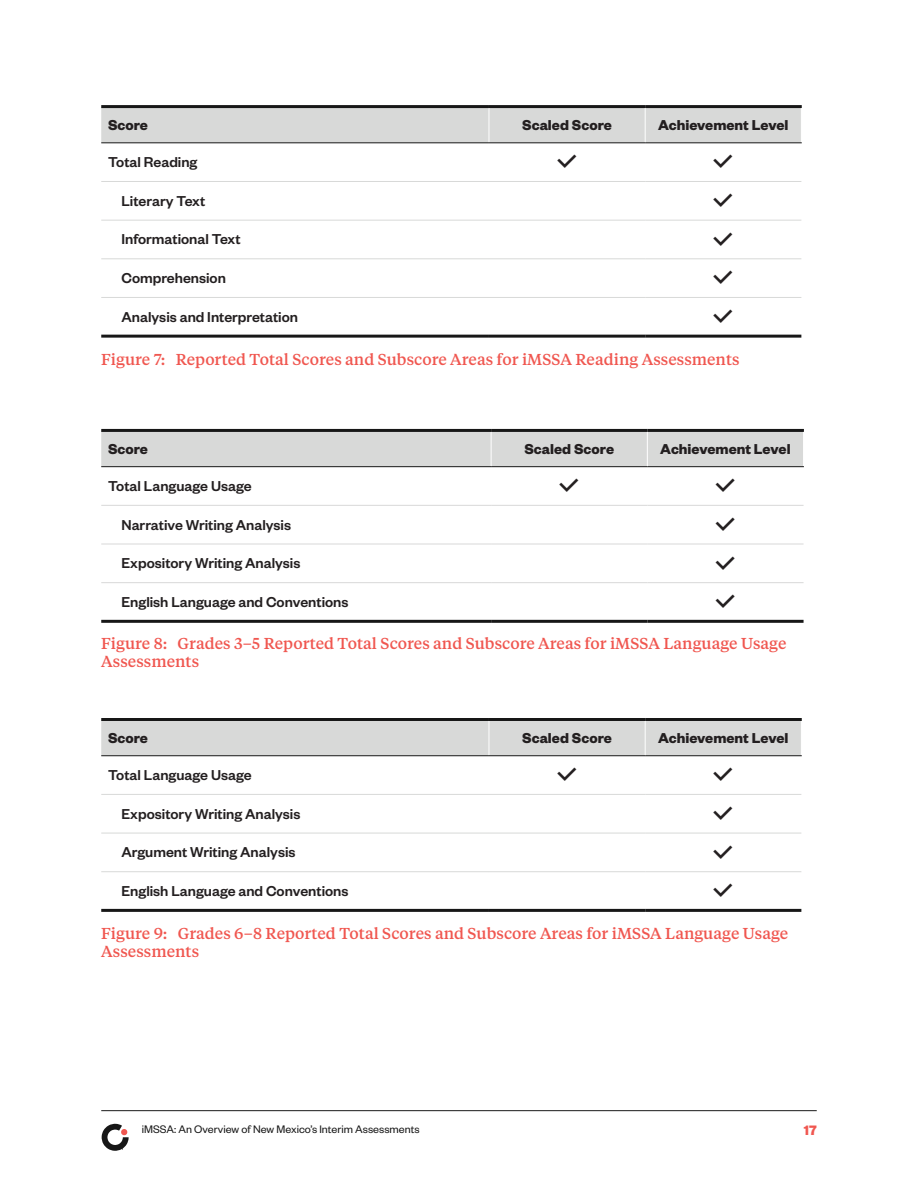
<style>
.page{position:relative;width:918px;height:1188px;background:#fff}
.page>*{position:absolute;margin:0;border:0;box-sizing:border-box;transform-origin:0 0}
.Table_H_column_1{font:500 15.75px "Founders Grotesk";color:#231f20}
.t1{font:500 15.75px/18px "Tiempos Text";color:#f05750}
.Table_H_row_1{font:700 15.75px "Founders Grotesk";color:#231f20}
.t2{font:700 15px "Founders Grotesk";color:#f05750}
.t3{font:12px "Founders Grotesk";color:#171717}
</style>
<div class="page">
<div style="left:101px;top:108px;width:700px;height:34px;background:#d8d9d8"></div>
<hr style="left:101px;top:181px;width:388px;height:1px;background:#d8d9d8">
<hr style="left:489px;top:181px;width:156px;height:1px;background:#d8d9d8">
<hr style="left:645px;top:181px;width:156px;height:1px;background:#d8d9d8">
<hr style="left:101px;top:220px;width:388px;height:1px;background:#d8d9d8">
<hr style="left:489px;top:220px;width:156px;height:1px;background:#d8d9d8">
<hr style="left:645px;top:220px;width:156px;height:1px;background:#d8d9d8">
<hr style="left:101px;top:258px;width:388px;height:1px;background:#d8d9d8">
<hr style="left:489px;top:258px;width:156px;height:1px;background:#d8d9d8">
<hr style="left:645px;top:258px;width:156px;height:1px;background:#d8d9d8">
<hr style="left:489px;top:105px;width:156px;height:3px;background:#171717">
<hr style="left:489px;top:108px;width:1px;height:34px;background:#fff">
<hr style="left:645px;top:105px;width:157px;height:3px;background:#171717">
<hr style="left:645px;top:108px;width:1px;height:34px;background:#fff">
<hr style="left:489px;top:142px;width:156px;height:1px;background:#171717">
<hr style="left:645px;top:142px;width:157px;height:1px;background:#171717">
<hr style="left:101px;top:105px;width:388px;height:3px;background:#171717">
<hr style="left:101px;top:142px;width:388px;height:1px;background:#171717">
<hr style="left:101px;top:297px;width:388px;height:1px;background:#d8d9d8">
<hr style="left:489px;top:297px;width:156px;height:1px;background:#d8d9d8">
<hr style="left:645px;top:297px;width:156px;height:1px;background:#d8d9d8">
<hr style="left:101px;top:335px;width:388px;height:3px;background:#171717">
<hr style="left:489px;top:335px;width:156px;height:3px;background:#171717">
<hr style="left:645px;top:335px;width:156px;height:3px;background:#171717">
<div style="left:101px;top:432px;width:702px;height:34px;background:#d8d9d8"></div>
<hr style="left:101px;top:505px;width:390px;height:1px;background:#d8d9d8">
<hr style="left:491px;top:505px;width:156px;height:1px;background:#d8d9d8">
<hr style="left:647px;top:505px;width:157px;height:1px;background:#d8d9d8">
<hr style="left:101px;top:544px;width:390px;height:1px;background:#d8d9d8">
<hr style="left:491px;top:544px;width:156px;height:1px;background:#d8d9d8">
<hr style="left:647px;top:544px;width:157px;height:1px;background:#d8d9d8">
<hr style="left:491px;top:429px;width:156px;height:3px;background:#171717">
<hr style="left:491px;top:432px;width:1px;height:34px;background:#fff">
<hr style="left:647px;top:429px;width:157px;height:3px;background:#171717">
<hr style="left:647px;top:432px;width:1px;height:34px;background:#fff">
<hr style="left:491px;top:466px;width:156px;height:1px;background:#171717">
<hr style="left:647px;top:466px;width:157px;height:1px;background:#171717">
<hr style="left:101px;top:429px;width:390px;height:3px;background:#171717">
<hr style="left:101px;top:466px;width:390px;height:1px;background:#171717">
<hr style="left:101px;top:582px;width:390px;height:1px;background:#d8d9d8">
<hr style="left:491px;top:582px;width:156px;height:1px;background:#d8d9d8">
<hr style="left:647px;top:582px;width:157px;height:1px;background:#d8d9d8">
<hr style="left:101px;top:620px;width:390px;height:3px;background:#171717">
<hr style="left:491px;top:620px;width:156px;height:3px;background:#171717">
<hr style="left:647px;top:620px;width:157px;height:3px;background:#171717">
<div style="left:101px;top:721px;width:700px;height:34px;background:#d8d9d8"></div>
<hr style="left:101px;top:794px;width:388px;height:1px;background:#d8d9d8">
<hr style="left:489px;top:794px;width:156px;height:1px;background:#d8d9d8">
<hr style="left:645px;top:794px;width:156px;height:1px;background:#d8d9d8">
<hr style="left:101px;top:833px;width:388px;height:1px;background:#d8d9d8">
<hr style="left:489px;top:833px;width:156px;height:1px;background:#d8d9d8">
<hr style="left:645px;top:833px;width:156px;height:1px;background:#d8d9d8">
<hr style="left:489px;top:718px;width:156px;height:3px;background:#171717">
<hr style="left:489px;top:721px;width:1px;height:34px;background:#fff">
<hr style="left:645px;top:718px;width:157px;height:3px;background:#171717">
<hr style="left:645px;top:721px;width:1px;height:34px;background:#fff">
<hr style="left:489px;top:755px;width:156px;height:1px;background:#171717">
<hr style="left:645px;top:755px;width:157px;height:1px;background:#171717">
<hr style="left:101px;top:718px;width:388px;height:3px;background:#171717">
<hr style="left:101px;top:755px;width:388px;height:1px;background:#171717">
<hr style="left:101px;top:871px;width:388px;height:1px;background:#d8d9d8">
<hr style="left:489px;top:871px;width:156px;height:1px;background:#d8d9d8">
<hr style="left:645px;top:871px;width:156px;height:1px;background:#d8d9d8">
<hr style="left:101px;top:909px;width:388px;height:3px;background:#171717">
<hr style="left:489px;top:909px;width:156px;height:3px;background:#171717">
<hr style="left:645px;top:909px;width:156px;height:3px;background:#171717">
<svg style="left:102px;top:1124px;width:27px;height:27px"></svg>
<hr style="left:101px;top:1110px;width:716px;height:1px;background:#1a1a1a">
<p class="Table_H_row_1" style="left:108px;top:115px;width:42px">Score</p>
<p class="Table_H_row_1" style="left:522px;top:115px;width:91px">Scaled Score</p>
<p class="Table_H_row_1" style="left:658px;top:115px;width:132px">Achievement Level</p>
<p class="Table_H_column_1" style="left:108px;top:152px;width:91px">Total Reading</p>
<p class="Table_H_column_1" style="left:122px;top:191px;width:85px">Literary Text</p>
<p class="Table_H_column_1" style="left:122px;top:230px;width:121px">Informational Text</p>
<p class="Table_H_column_1" style="left:122px;top:268px;width:106px">Comprehension</p>
<p class="Table_H_column_1" style="left:122px;top:307px;width:178px">Analysis and Interpretation</p>
<p class="t1" style="left:101px;top:349px;width:640px">Figure 7: Reported Total Scores and Subscore Areas for iMSSA Reading Assessments</p>
<p class="Table_H_row_1" style="left:108px;top:438px;width:42px">Score</p>
<p class="Table_H_row_1" style="left:524px;top:438px;width:91px">Scaled Score</p>
<p class="Table_H_row_1" style="left:660px;top:438px;width:132px">Achievement Level</p>
<p class="Table_H_column_1" style="left:108px;top:476px;width:145px">Total Language Usage</p>
<p class="Table_H_column_1" style="left:122px;top:515px;width:171px">Narrative Writing Analysis</p>
<p class="Table_H_column_1" style="left:122px;top:553px;width:180px">Expository Writing Analysis</p>
<p class="Table_H_column_1" style="left:122px;top:592px;width:229px">English Language and Conventions</p>
<p class="t1" style="left:101px;top:633px;width:687px">Figure 8: Grades 3–5 Reported Total Scores and Subscore Areas for iMSSA Language Usage<br>Assessments</p>
<p class="Table_H_row_1" style="left:108px;top:727px;width:42px">Score</p>
<p class="Table_H_row_1" style="left:522px;top:727px;width:91px">Scaled Score</p>
<p class="Table_H_row_1" style="left:658px;top:727px;width:132px">Achievement Level</p>
<p class="Table_H_column_1" style="left:108px;top:765px;width:145px">Total Language Usage</p>
<p class="Table_H_column_1" style="left:122px;top:804px;width:180px">Expository Writing Analysis</p>
<p class="Table_H_column_1" style="left:122px;top:842px;width:176px">Argument Writing Analysis</p>
<p class="Table_H_column_1" style="left:122px;top:881px;width:229px">English Language and Conventions</p>
<p class="t1" style="left:101px;top:924px;width:689px">Figure 9: Grades 6–8 Reported Total Scores and Subscore Areas for iMSSA Language Usage<br>Assessments</p>
<p class="t3" style="left:142px;top:1122px;width:279px">iMSSA: An Overview of New Mexico’s Interim Assessments</p>
<p class="t2" style="left:804px;top:1120px;width:14px">17</p>
</div>
